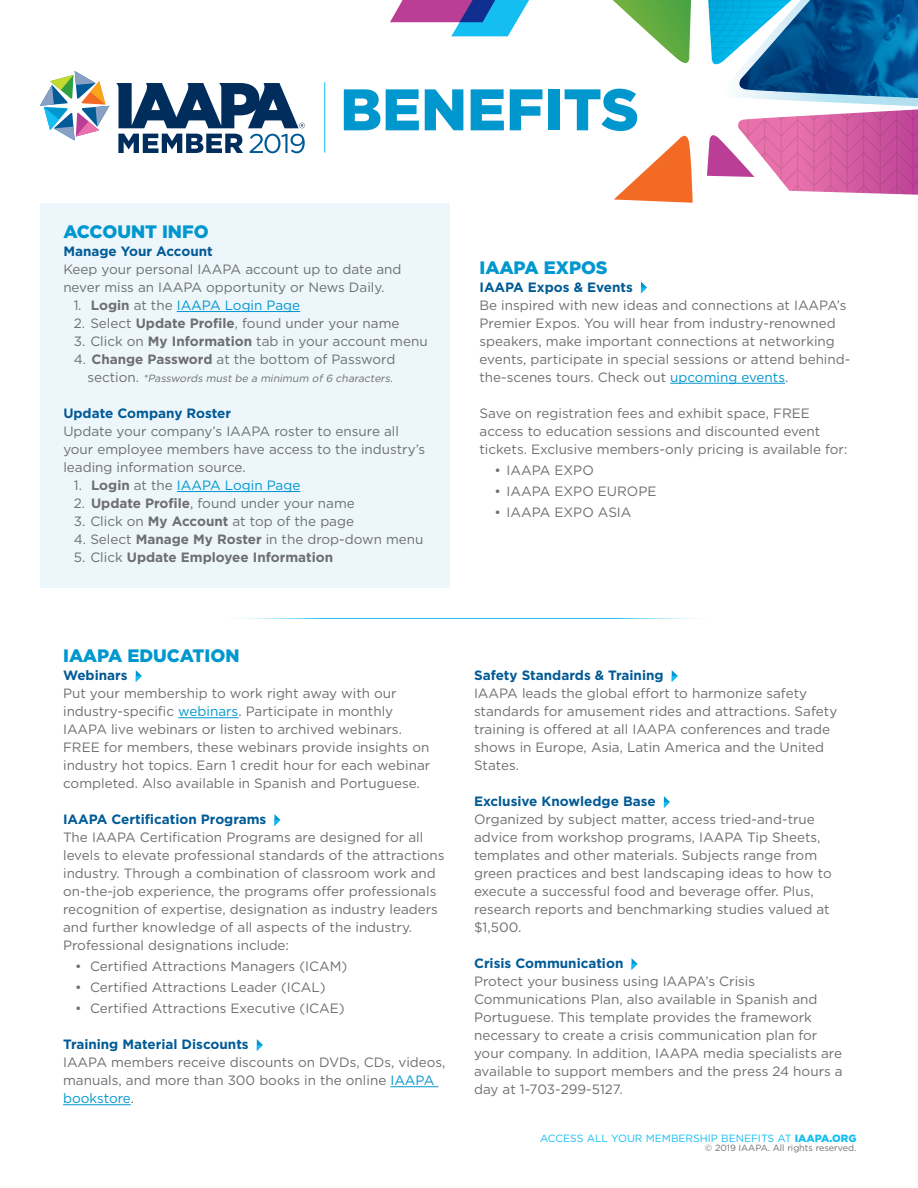
<style>
.page{position:relative;width:918px;height:1188px;background:#fff}
.page>*{position:absolute;margin:0;border:0;box-sizing:border-box;transform-origin:0 0}
.SECTION_SUBHEAD{font:900 58.5px "Gotham";color:#0097cf}
.SECTION_HEADER{font:900 18px "Gotham";color:#0097cf}
.SECTION_SUBHEAD-2{font:13.5px/18px "Gotham";color:#6d6e71}
.BODY_COPY{font:13.5px/18px "Gotham";color:#6d6e71}
.SECTION_SUBHEAD-3{font:700 13.5px "Gotham";color:#005a96}
.t1{font:13.5px "Gotham";color:#0097cf}
.t2{font:700 13.5px "Gotham";color:#6d6e71}
.t3{font:italic 10.5px "Gotham";color:#6d6e71}
.BODY_COPY-2{font:10.5px "Gotham";color:#15bef0}
.BODY_COPY-3{font:9px "Gotham";color:#6d6e71}
.s1{color:#6d6e71}
.s2{font-weight:700;color:#6d6e71}
.s3{font-weight:700}
.s4{font-style:normal;font-size:13.5px}
.s5{font-weight:400}
.s6{color:#0097cf}
.s7{font-weight:900}
</style>
<div class="page">
<div style="left:40px;top:203px;width:410px;height:385px;background:#edf6fb"></div>
<hr style="left:178px;top:717px;width:60px;height:1px;background:#0097cf">
<hr style="left:390px;top:1086px;width:48px;height:1px;background:#0097cf">
<hr style="left:63px;top:1104px;width:68px;height:1px;background:#0097cf">
<svg style="left:136px;top:670px;width:6px;height:12px"></svg>
<svg style="left:274px;top:814px;width:6px;height:12px"></svg>
<svg style="left:257px;top:1039px;width:6px;height:12px"></svg>
<svg style="left:672px;top:670px;width:6px;height:12px"></svg>
<svg style="left:664px;top:796px;width:6px;height:12px"></svg>
<svg style="left:632px;top:958px;width:6px;height:12px"></svg>
<svg style="left:40px;top:71px;width:69px;height:69px"></svg>
<svg style="left:118px;top:134px;width:125px;height:19px"></svg>
<svg style="left:250px;top:134px;width:55px;height:19px"></svg>
<svg style="left:116px;top:83px;width:189px;height:45px"></svg>
<hr style="left:212px;top:618px;width:512px;height:1px;background:#15bef0">
<hr style="left:670px;top:383px;width:115px;height:1px;background:#0097cf">
<svg style="left:641px;top:282px;width:6px;height:11px"></svg>
<svg style="left:390px;top:0;width:139px;height:36px"></svg>
<svg style="left:613px;top:0;width:78px;height:63px"></svg>
<svg style="left:614px;top:135px;width:79px;height:68px"></svg>
<svg style="left:707px;top:0;width:211px;height:195px"></svg>
<hr style="left:324px;top:82px;width:1px;height:71px;background:#15bef0">
<hr style="left:177px;top:311px;width:123px;height:1px;background:#0097cf">
<hr style="left:177px;top:491px;width:123px;height:1px;background:#0097cf">
<p class="SECTION_SUBHEAD" style="left:340px;top:69px;width:300px">BENEFITS</p>
<p class="SECTION_HEADER" style="left:63px;top:219px;width:147px">ACCOUNT INFO</p>
<p class="SECTION_SUBHEAD-3" style="left:63px;top:242px;width:151px">Manage Your Account</p>
<p class="BODY_COPY" style="left:63px;top:260px;width:340px">Keep your personal IAAPA account up to date and never miss an IAAPA opportunity or News Daily.</p>
<p class="t1" style="left:74px;top:297px;width:228px"><span class="s1">1.</span> <span class="s2">Login</span> <span class="s1">at the</span> IAAPA Login Page</p>
<p class="SECTION_SUBHEAD-2" style="left:74px;top:314px;width:327px">2. Select <span class="s3">Update Profile</span>, found under your name</p>
<p class="SECTION_SUBHEAD-2" style="left:74px;top:332px;width:355px">3. Click on <span class="s3">My Information</span> tab in your account menu</p>
<p class="SECTION_SUBHEAD-2" style="left:74px;top:350px;width:323px">4. <span class="s3">Change Password</span> at the bottom of Password</p>
<p class="t3" style="left:87px;top:372px;width:309px"><span class="s4">s e c t i o n .</span> *Passwords must be a minimum of 6 characters.</p>
<p class="SECTION_SUBHEAD-3" style="left:63px;top:404px;width:169px">Update Company Roster</p>
<p class="BODY_COPY" style="left:63px;top:422px;width:364px">Update your company’s IAAPA roster to ensure all your employee members have access to the industry’s leading information source.</p>
<p class="t1" style="left:74px;top:477px;width:228px"><span class="s1">1.</span> <span class="s2">Login</span> <span class="s1">at the</span> IAAPA Login Page</p>
<p class="SECTION_SUBHEAD-2" style="left:74px;top:494px;width:283px">2. <span class="s3">Update Profile</span>, found under your name</p>
<p class="SECTION_SUBHEAD-2" style="left:74px;top:512px;width:282px">3. Click on <span class="s3">My Account</span> at top of the page</p>
<p class="SECTION_SUBHEAD-2" style="left:74px;top:530px;width:351px">4. Select <span class="s3">Manage My Roster</span> in the drop-down menu</p>
<p class="t2" style="left:74px;top:548px;width:261px"><span class="s5">5. Click</span> Update Employee Information</p>
<p class="SECTION_HEADER" style="left:480px;top:255px;width:130px">IAAPA EXPOS</p>
<p class="SECTION_SUBHEAD-3" style="left:480px;top:278px;width:155px">IAAPA Expos &amp; Events</p>
<p class="SECTION_SUBHEAD-2" style="left:480px;top:296px;width:372px">Be inspired with new ideas and connections at IAAPA’s Premier Expos. You will hear from industry-renowned speakers, make important connections at networking events, participate in special sessions or attend behind&shy;the-scenes tours. Check out <span class="s6">upcoming events</span>.</p>
<p class="BODY_COPY" style="left:480px;top:404px;width:370px">Save on registration fees and exhibit space, FREE access to education sessions and discounted event tickets. Exclusive members-only pricing is available for:</p>
<p class="SECTION_SUBHEAD-2" style="left:495px;top:461px;width:101px">• IAAPA EXPO</p>
<p class="SECTION_SUBHEAD-2" style="left:495px;top:482px;width:163px">• IAAPA EXPO EUROPE</p>
<p class="SECTION_SUBHEAD-2" style="left:495px;top:503px;width:139px">• IAAPA EXPO ASIA</p>
<p class="SECTION_HEADER" style="left:63px;top:644px;width:178px">IAAPA EDUCATION</p>
<p class="SECTION_SUBHEAD-3" style="left:63px;top:667px;width:66px">Webinars</p>
<p class="SECTION_SUBHEAD-2" style="left:63px;top:684px;width:369px">Put your membership to work right away with our industry-specific <span class="s6">webinars</span>. Participate in monthly IAAPA live webinars or listen to archived webinars.<br>FREE for members, these webinars provide insights on industry hot topics. Earn 1 credit hour for each webinar completed. Also available in Spanish and Portuguese.</p>
<p class="SECTION_SUBHEAD-3" style="left:63px;top:811px;width:205px">IAAPA Certification Programs</p>
<p class="SECTION_SUBHEAD-2" style="left:63px;top:828px;width:383px">The IAAPA Certification Programs are designed for all levels to elevate professional standards of the attractions industry. Through a combination of classroom work and on-the-job experience, the programs offer professionals recognition of expertise, designation as industry leaders and further knowledge of all aspects of the industry.<br>Professional designations include:</p>
<p class="SECTION_SUBHEAD-2" style="left:75px;top:957px;width:274px">• Certified Attractions Managers (ICAM)</p>
<p class="SECTION_SUBHEAD-2" style="left:75px;top:978px;width:252px">• Certified Attractions Leader (ICAL)</p>
<p class="SECTION_SUBHEAD-2" style="left:75px;top:999px;width:271px">• Certified Attractions Executive (ICAE)</p>
<p class="SECTION_SUBHEAD-3" style="left:63px;top:1036px;width:187px">Training Material Discounts</p>
<p class="BODY_COPY" style="left:63px;top:1053px;width:384px">IAAPA members receive discounts on DVDs, CDs, videos, manuals, and more than 300 books in the online <span class="s6">IAAPA bookstore</span>.</p>
<p class="SECTION_SUBHEAD-3" style="left:474px;top:667px;width:191px">Safety Standards &amp; Training</p>
<p class="SECTION_SUBHEAD-2" style="left:474px;top:684px;width:365px">IAAPA leads the global effort to harmonize safety standards for amusement rides and attractions. Safety training is offered at all IAAPA conferences and trade shows in Europe, Asia, Latin America and the United States.</p>
<p class="SECTION_SUBHEAD-3" style="left:474px;top:793px;width:183px">Exclusive Knowledge Base</p>
<p class="BODY_COPY" style="left:474px;top:810px;width:359px">Organized by subject matter, access tried-and-true advice from workshop programs, IAAPA Tip Sheets, templates and other materials. Subjects range from green practices and best landscaping ideas to how to execute a successful food and beverage offer. Plus, research reports and benchmarking studies valued at $1,500.</p>
<p class="SECTION_SUBHEAD-3" style="left:474px;top:955px;width:151px">Crisis Communication</p>
<p class="SECTION_SUBHEAD-2" style="left:474px;top:972px;width:370px">Protect your business using IAAPA’s Crisis Communications Plan, also available in Spanish and Portuguese. This template provides the framework necessary to create a crisis communication plan for your company. In addition, IAAPA media specialists are available to support members and the press 24 hours a day at 1-703-299-5127.</p>
<p class="BODY_COPY-2" style="left:540px;top:1131px;width:318px">ACCESS ALL YOUR MEMBERSHIP BENEFITS AT <span class="s7">IAAPA.ORG</span></p>
<p class="BODY_COPY-3" style="left:705px;top:1142px;width:153px">© 2019 IAAPA. All rights reserved.</p>
</div>
